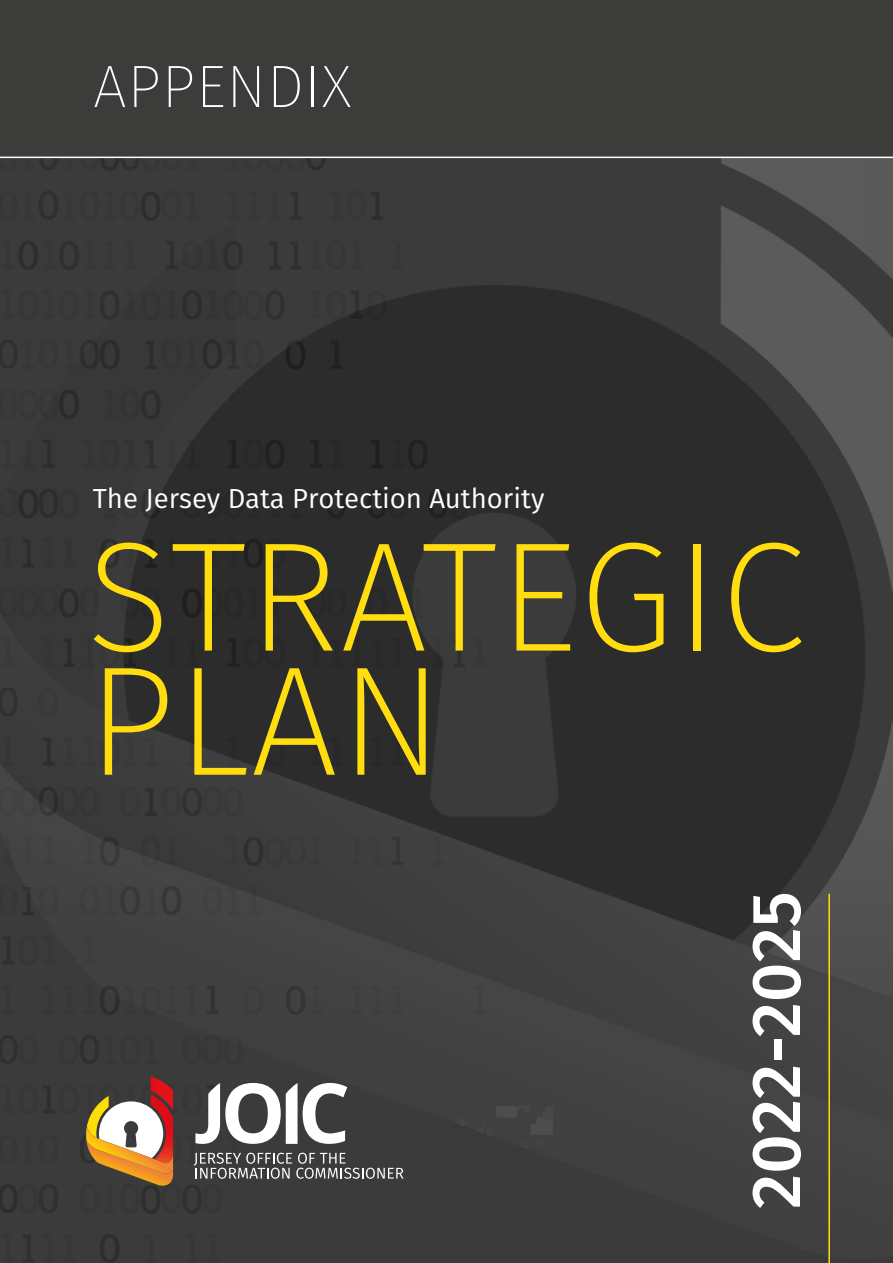
<style>
.page{position:relative;width:893px;height:1263px;background:#fff}
.page>*{position:absolute;margin:0;border:0;box-sizing:border-box;transform-origin:0 0}
.t1{font:200 155.55px/124.1px "Fira Sans";letter-spacing:.01em;color:#ffdd0e}
.t2{font:500 69.3px "Fira Sans";color:#fff}
.t3{font:200 60px "Fira Sans";letter-spacing:.01em;color:#fff}
.t4{font:27.6px "Fira Sans";color:#fff}
</style>
<div class="page">
<img style="left:0;top:158px;width:893px;height:1105px">
<svg style="left:73px;top:1071px;width:331px;height:153px;background:#655d57"></svg>
<hr style="left:828px;top:894px;width:2px;height:369px;background:#ffdd0e">
<div style="left:0;top:0;width:893px;height:157px;background:#3c3c3b"></div>
<h3 class="t3" style="left:93px;top:44px;width:260px">APPENDIX</h3>
<p class="t4" style="left:93px;top:479px;width:453px">The Jersey Data Protection Authority</p>
<h1 class="t1" style="left:87px;top:534px;width:720px">STRATEGIC<br>PLAN</h1>
<h2 class="t2" style="left:727px;top:1209px;width:319px;rotate:-90deg">2022-2025</h2>
</div>
